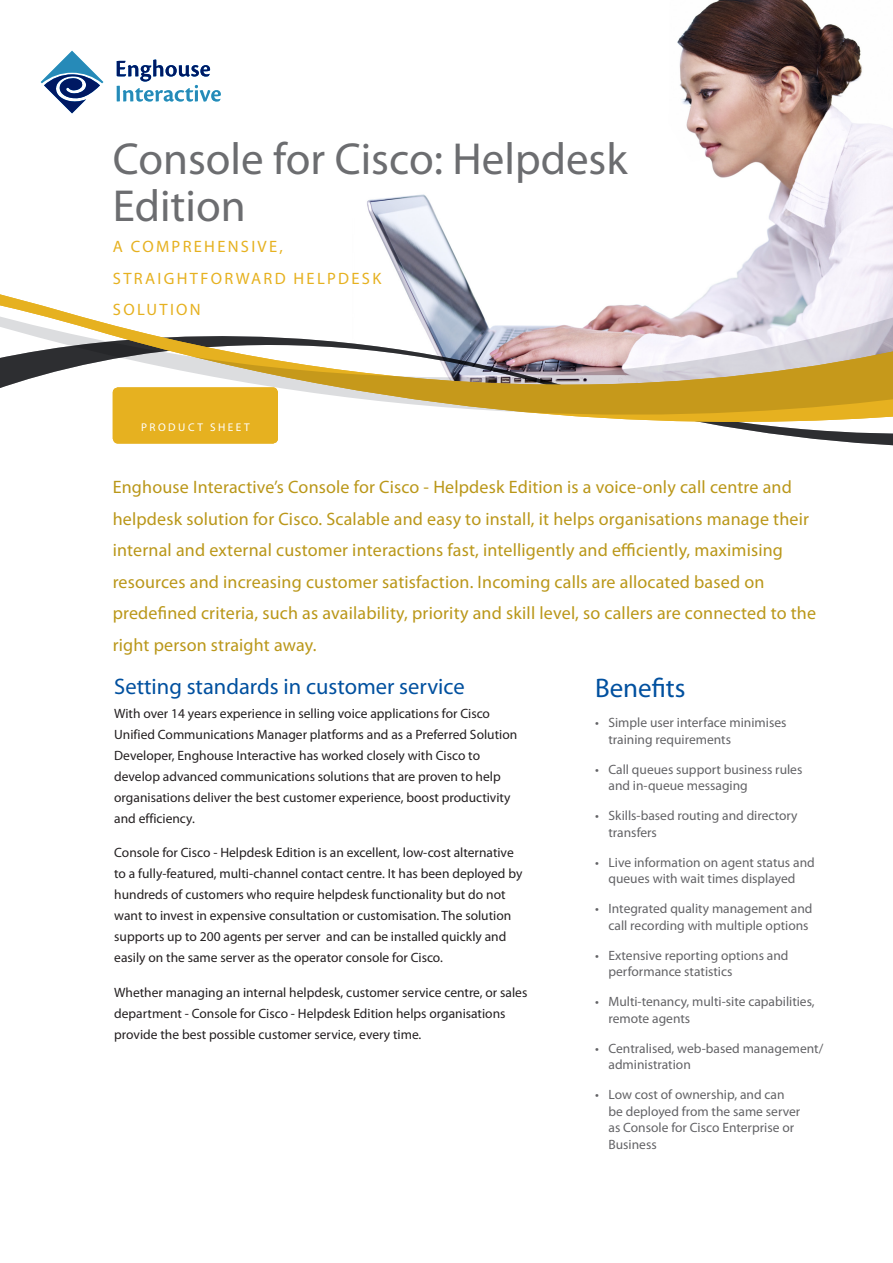
<style>
.page{position:relative;width:893px;height:1263px;background:#fff}
.page>*{position:absolute;margin:0;border:0;box-sizing:border-box;transform-origin:0 0}
.t1{font:45px/46.5px "Myriad Pro";color:#6c6d70}
.Sidebar__Headline{font:27px "Myriad Pro";color:#01509f}
.Body__Subhead{font:22.5px "Myriad Pro";color:#01509f}
.Intro_Paragraph__Con{font:18px/31.5px "Myriad Pro";letter-spacing:.01em;color:#ba9719}
.t2{font:16.5px/31.5px "Myriad Pro";letter-spacing:.14em;color:#e6b120}
.Body_Copy{font:13.5px/21px "Myriad Pro";color:#231f20}
.t3{font:13.5px/16.5px "Myriad Pro";color:#636366}
.t4{font:11.25px "Myriad Pro";letter-spacing:.22em;color:#fff}
</style>
<div class="page">
<img style="left:367px;top:0;width:526px;height:288px">
<svg style="left:112px;top:431px;width:781px;height:15px"></svg>
<svg style="left:0;top:288px;width:893px;height:143px"></svg>
<svg style="left:0;top:309px;width:893px;height:107px"></svg>
<svg style="left:41px;top:51px;width:62px;height:62px"></svg>
<svg style="left:117px;top:60px;width:104px;height:42px"></svg>
<h1 class="t1" style="left:113px;top:135px;width:516px">Console for Cisco: Helpdesk<br>Edition</h1>
<p class="t2" style="left:113px;top:230px;width:270px">A COMPREHENSIVE,<br>STRAIGHTFORWARD HELPDESK<br>SOLUTION</p>
<p class="t4" style="left:141px;top:420px;width:110px">PRODUCT SHEET</p>
<p class="Intro_Paragraph__Con" style="left:113px;top:471px;width:705px">Enghouse Interactive’s Console for Cisco - Helpdesk Edition is a voice-only call centre and helpdesk solution for Cisco. Scalable and easy to install, it helps organisations manage their internal and external customer interactions fast, intelligently and efficiently, maximising resources and increasing customer satisfaction. Incoming calls are allocated based on predefined criteria, such as availability, priority and skill level, so callers are connected to the right person straight away.</p>
<p class="Sidebar__Headline" style="left:595px;top:672px;width:92px">Benefits</p>
<p class="t3" style="left:608px;top:714px;width:179px;text-indent:-14px">• Simple user interface minimises training requirements</p>
<p class="t3" style="left:608px;top:761px;width:195px;text-indent:-14px">• Call queues support business rules and in-queue messaging</p>
<p class="t3" style="left:608px;top:807px;width:191px;text-indent:-14px">• Skills-based routing and directory transfers</p>
<p class="t3" style="left:595px;top:854px;width:221px;text-align:center">• Live information on agent status and queues with wait times displayed</p>
<p class="t3" style="left:595px;top:900px;width:219px;text-align:right">• Integrated quality management and call recording with multiple options</p>
<p class="t3" style="left:608px;top:947px;width:182px;text-indent:-14px">• Extensive reporting options and performance statistics</p>
<p class="t3" style="left:608px;top:993px;width:208px;text-indent:-14px">• Multi-tenancy, multi-site capabilities, remote agents</p>
<p class="t3" style="left:608px;top:1040px;width:216px;text-indent:-14px">• Centralised, web-based management/ administration</p>
<p class="t3" style="left:608px;top:1086px;width:193px;text-indent:-14px">• Low cost of ownership, and can be deployed from the same server as Console for Cisco Enterprise or<br>Business</p>
<p class="Body__Subhead" style="left:114px;top:673px;width:352px">Setting standards in customer service</p>
<p class="Body_Copy" style="left:114px;top:702px;width:404px">With over 14 years experience in selling voice applications for Cisco Unified Communications Manager platforms and as a Preferred Solution Developer, Enghouse Interactive has worked closely with Cisco to develop advanced communications solutions that are proven to help organisations deliver the best customer experience, boost productivity and efficiency.</p>
<p class="Body_Copy" style="left:114px;top:842px;width:410px">Console for Cisco - Helpdesk Edition is an excellent, low-cost alternative to a fully-featured, multi-channel contact centre. It has been deployed by hundreds of customers who require helpdesk functionality but do not want to invest in expensive consultation or customisation. The solution supports up to 200 agents per server and can be installed quickly and easily on the same server as the operator console for Cisco.</p>
<p class="Body_Copy" style="left:114px;top:981px;width:415px">Whether managing an internal helpdesk, customer service centre, or sales department - Console for Cisco - Helpdesk Edition helps organisations provide the best possible customer service, every time.</p>
</div>
